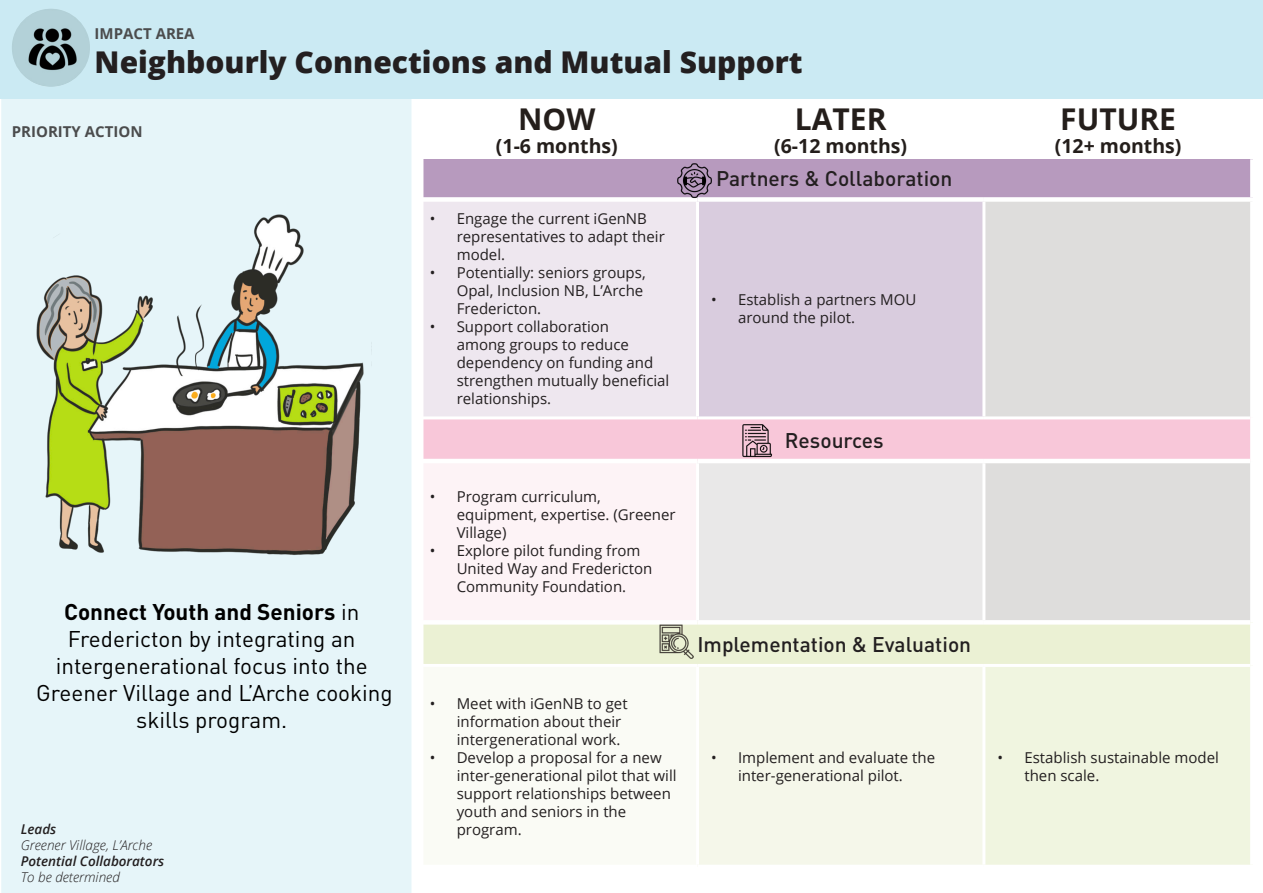
<style>
.page{position:relative;width:1263px;height:893px;background:#fff}
.page>*{position:absolute;margin:0;border:0;box-sizing:border-box;transform-origin:0 0}
.t1{font:800 30px "Open Sans";color:#231f20}
.t2{font:700 30px "Open Sans";color:#241e1b}
.t3{font:22.5px/27px "DIN Pro";color:#000;text-align:center}
.t4{font:500 21px "DIN Pro";color:#231f20}
.t5{font:700 19.5px "Open Sans";color:#241e1b}
.t6{font:15px/18px "Open Sans";color:#231f20}
.t7{font:700 15px "Open Sans";color:#4b4c4d}
.t8{font:italic 300 13.5px "Open Sans";color:#231f20}
.t9{font:italic 600 13.5px "Open Sans";color:#231f20}
.s1{font-weight:700}
</style>
<div class="page">
<div style="left:1px;top:98px;width:410px;height:795px;background:#e6f5f9"></div>
<div style="left:416px;top:159px;width:836px;height:40px;background:#b79abe"></div>
<div style="left:416px;top:199px;width:281px;height:219px;background:#eee7ef"></div>
<div style="left:697px;top:199px;width:287px;height:219px;background:#d9ccde"></div>
<div style="left:985px;top:202px;width:265px;height:418px;background:#dedddc"></div>
<div style="left:416px;top:418px;width:836px;height:43px;background:#f8c7d9"></div>
<div style="left:416px;top:461px;width:281px;height:161px;background:#fdf3f6"></div>
<div style="left:697px;top:461px;width:287px;height:161px;background:#e9e8e8"></div>
<div style="left:416px;top:622px;width:836px;height:43px;background:#ebf1d4"></div>
<div style="left:416px;top:665px;width:281px;height:202px;background:#fafbf5"></div>
<div style="left:697px;top:665px;width:287px;height:202px;background:#f5f7ea"></div>
<div style="left:984px;top:665px;width:268px;height:202px;background:#f0f5e0"></div>
<hr style="left:696px;top:202px;width:3px;height:214px;background:#fff">
<hr style="left:982px;top:202px;width:3px;height:214px;background:#fff">
<hr style="left:414px;top:416px;width:283px;height:3px;background:#fff">
<hr style="left:697px;top:416px;width:287px;height:3px;background:#fff">
<hr style="left:984px;top:416px;width:266px;height:3px;background:#fff">
<hr style="left:414px;top:459px;width:283px;height:4px;background:#fff">
<hr style="left:697px;top:459px;width:287px;height:4px;background:#fff">
<hr style="left:984px;top:459px;width:266px;height:4px;background:#fff">
<div style="left:414px;top:620px;width:283px;height:5px;background:#fff"></div>
<div style="left:697px;top:620px;width:287px;height:5px;background:#fff"></div>
<div style="left:984px;top:620px;width:266px;height:5px;background:#fff"></div>
<hr style="left:696px;top:463px;width:3px;height:157px;background:#fff">
<hr style="left:982px;top:463px;width:3px;height:157px;background:#fff">
<hr style="left:414px;top:664px;width:283px;height:3px;background:#fff">
<hr style="left:697px;top:664px;width:287px;height:3px;background:#fff">
<hr style="left:696px;top:667px;width:3px;height:198px;background:#fff">
<hr style="left:984px;top:664px;width:266px;height:3px;background:#fff">
<hr style="left:982px;top:667px;width:3px;height:198px;background:#fff">
<div style="left:414px;top:197px;width:283px;height:5px;background:#fff"></div>
<div style="left:697px;top:197px;width:287px;height:5px;background:#fff"></div>
<div style="left:984px;top:197px;width:271px;height:5px;background:#fff"></div>
<div style="left:1250px;top:159px;width:5px;height:38px;background:#fff"></div>
<div style="left:1250px;top:418px;width:5px;height:43px;background:#fff"></div>
<div style="left:1250px;top:622px;width:5px;height:43px;background:#fff"></div>
<div style="left:1250px;top:665px;width:5px;height:200px;background:#fff"></div>
<hr style="left:414px;top:865px;width:283px;height:4px;background:#fff">
<hr style="left:697px;top:865px;width:287px;height:4px;background:#fff">
<hr style="left:984px;top:865px;width:271px;height:4px;background:#fff">
<img style="left:659px;top:625px;width:34px;height:34px">
<img style="left:676px;top:163px;width:36px;height:35px">
<img style="left:742px;top:424px;width:30px;height:33px">
<div style="left:411px;top:79px;width:12px;height:814px;background:#fff"></div>
<div style="left:0;top:0;width:1263px;height:98px;background:#cbeaf3"></div>
<img style="left:12px;top:9px;width:78px;height:78px;border-radius:39px">
<img style="left:19px;top:198px;width:376px;height:376px">
<p class="t7" style="left:95px;top:23px;width:102px">IMPACT AREA</p>
<p class="t1" style="left:95px;top:39px;width:710px">Neighbourly Connections and Mutual Support</p>
<p class="t7" style="left:12px;top:121px;width:132px">PRIORITY ACTION</p>
<p class="t2" style="left:518px;top:98px;width:79px">NOW</p>
<p class="t5" style="left:496px;top:132px;width:123px">(1-6 months)</p>
<p class="t6" style="left:457px;top:210px;width:210px;text-indent:-27px">• Engage the current iGenNB representatives to adapt their model.</p>
<p class="t6" style="left:457px;top:264px;width:190px;text-indent:-27px">• Potentially: seniors groups,<br>Opal, Inclusion NB, L’Arche<br>Fredericton.</p>
<p class="t6" style="left:457px;top:318px;width:214px;text-indent:-27px">• Support collaboration<br>among groups to reduce dependency on funding and strengthen mutually beneficial relationships.</p>
<p class="t6" style="left:457px;top:488px;width:220px;text-indent:-27px">• Program curriculum, equipment, expertise. (Greener<br>Village)</p>
<p class="t6" style="left:457px;top:542px;width:197px;text-indent:-27px">• Explore pilot funding from<br>United Way and Fredericton<br>Community Foundation.</p>
<p class="t2" style="left:795px;top:98px;width:93px">LATER</p>
<p class="t5" style="left:774px;top:132px;width:134px">(6-12 months)</p>
<p class="t4" style="left:716px;top:164px;width:238px">Partners &amp; Collaboration</p>
<p class="t6" style="left:738px;top:291px;width:180px;text-indent:-27px">• Establish a partners MOU around the pilot.</p>
<p class="t4" style="left:785px;top:426px;width:100px">Resources</p>
<p class="t2" style="left:1060px;top:98px;width:117px">FUTURE</p>
<p class="t5" style="left:1055px;top:132px;width:128px">(12+ months)</p>
<p class="t3" style="left:56px;top:597px;width:314px"><span class="s1">Connect Youth and Seniors</span> in<br>Fredericton by integrating an intergenerational focus into the</p>
<p class="t3" style="left:36px;top:678px;width:358px">Greener Village and L’Arche cooking skills program.</p>
<p class="t9" style="left:21px;top:820px;width:37px">Leads</p>
<p class="t8" style="left:21px;top:836px;width:133px">Greener Village, L’Arche</p>
<p class="t9" style="left:21px;top:852px;width:145px">Potential Collaborators</p>
<p class="t8" style="left:21px;top:868px;width:101px">To be determined</p>
<p class="t4" style="left:697px;top:630px;width:275px">Implementation &amp; Evaluation</p>
<p class="t6" style="left:457px;top:694px;width:172px;text-indent:-27px">• Meet with iGenNB to get information about their intergenerational work.</p>
<p class="t6" style="left:457px;top:748px;width:221px;text-indent:-27px">• Develop a proposal for a new inter-generational pilot that will support relationships between youth and seniors in the program.</p>
<p class="t6" style="left:711px;top:748px;width:226px;text-align:center">• Implement and evaluate the inter-generational pilot.</p>
<p class="t6" style="left:1024px;top:748px;width:196px;text-indent:-27px">• Establish sustainable model then scale.</p>
</div>
